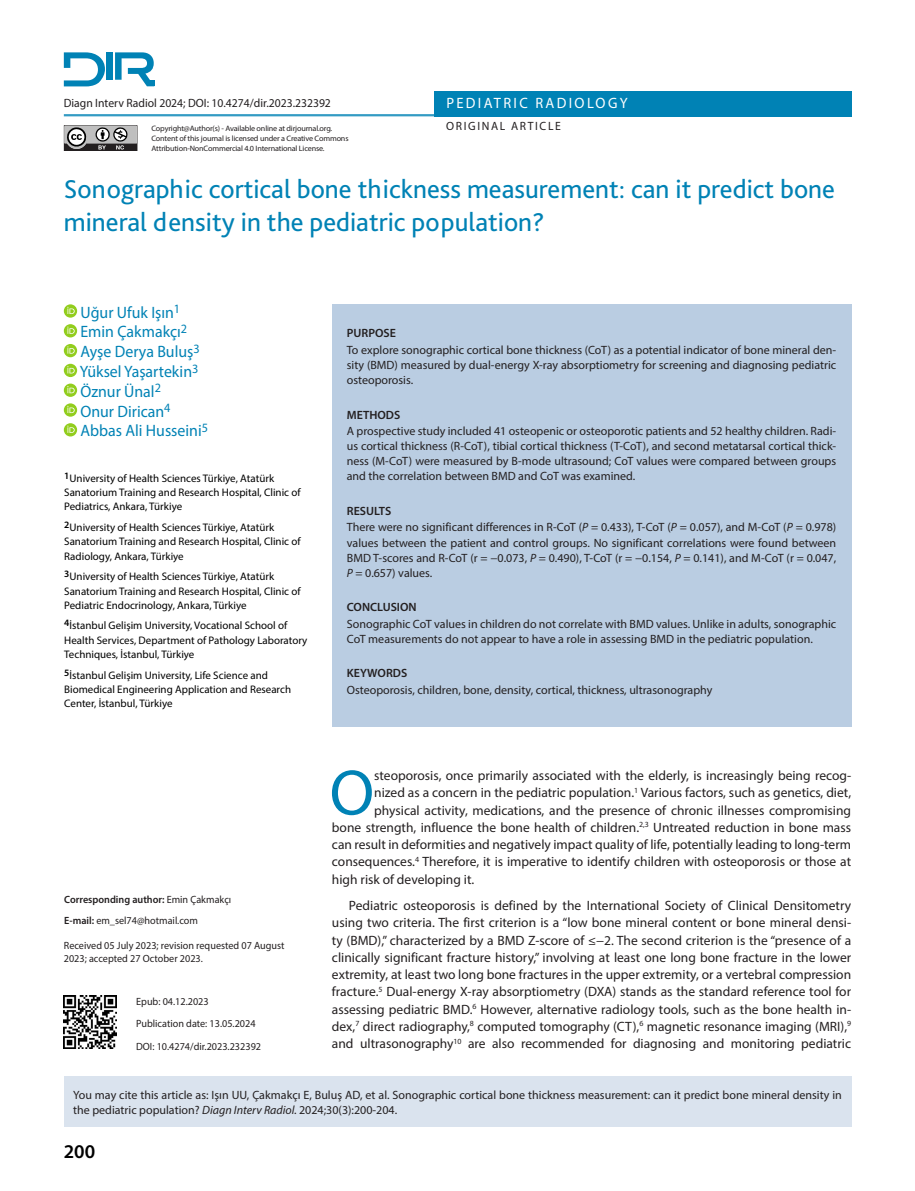
<style>
.page{position:relative;width:915px;height:1191px;background:#fff}
.page>*{position:absolute;margin:0;border:0;box-sizing:border-box;transform-origin:0 0}
.ILK_YAZI{font:64.65px "Myriad Pro";color:#0082b5}
.BASLIK{font:27px/33px "Bliss Pro";color:#0082b5}
.t1{font:600 19.5px "Myriad Pro";color:#000}
.YAZARLAR{font:16.5px "Myriad Pro";color:#0082b5;scale:.96 1}
.t2{font:15px "Myriad Pro";letter-spacing:.16em;color:#fff}
.YAZI{font:13.5px/17.2px "Myriad Pro";color:#231f20;text-align:justify}
.ILK_YAZI-2{font:13.5px "Myriad Pro";color:#231f20}
.ÖZET{font:12px/15px "Myriad Pro";color:#231f20;text-align:justify}
.CITE_AS{font:12px/15px "Myriad Pro";color:#231f20}
.BAS_KISMI{font:12px "Myriad Pro";color:#231f20}
.ÖZET-2{font:600 12px "Myriad Pro";color:#231f20}
.ÖZET-3{font:12px "Myriad Pro";letter-spacing:.14em;color:#231f20}
.KURUMLAR{font:10.95px/14.2px "Myriad Pro";color:#000}
.YAZISMA{font:10.5px/12.6px "Myriad Pro";color:#231f20}
.EPUB{font:10.5px "Myriad Pro";color:#231f20}
.YAZISMA-2{font:600 10.5px "Myriad Pro";color:#231f20}
.t3{font:7.8px/9.8px "Myriad Pro";letter-spacing:-.02em;color:#231f20;scale:1.04 1}
.s1{font-weight:400}
.s2{font-weight:600}
.s3{font-style:italic}
</style>
<div class="page">
<div style="left:434px;top:91px;width:416px;height:25px;background:#0082b5"></div>
<hr style="left:64px;top:114px;width:786px;height:2px;background:#0082b5">
<div style="left:147px;top:80px;width:8px;height:6px;background:#0082b5"></div>
<div style="left:106px;top:52px;width:7px;height:28px;background:#0082b5"></div>
<svg style="left:64px;top:52px;width:41px;height:34px"></svg>
<svg style="left:115px;top:52px;width:39px;height:34px"></svg>
<svg style="left:64px;top:125px;width:73px;height:26px;background:#878686"></svg>
<div style="left:64px;top:1076px;width:786px;height:51px;background:#dae3ee"></div>
<div style="left:64px;top:304px;width:13px;height:14px;background:#92cd1d;border-radius:50%"></div>
<svg style="left:67px;top:307px;width:8px;height:7px"></svg>
<svg style="left:64px;top:324px;width:13px;height:13px"></svg>
<svg style="left:67px;top:326px;width:8px;height:8px"></svg>
<svg style="left:64px;top:344px;width:13px;height:13px"></svg>
<svg style="left:67px;top:346px;width:8px;height:8px"></svg>
<svg style="left:64px;top:364px;width:13px;height:13px"></svg>
<svg style="left:67px;top:366px;width:8px;height:7px"></svg>
<svg style="left:64px;top:383px;width:13px;height:14px"></svg>
<svg style="left:67px;top:386px;width:8px;height:7px"></svg>
<svg style="left:64px;top:403px;width:13px;height:14px"></svg>
<svg style="left:67px;top:406px;width:8px;height:7px"></svg>
<div style="left:64px;top:423px;width:13px;height:13px;background:#92cd1d;border-radius:50%"></div>
<svg style="left:67px;top:425px;width:8px;height:8px"></svg>
<img style="left:64px;top:995px;width:53px;height:53px">
<div style="left:332px;top:304px;width:518px;height:422px;background:#bacde2"></div>
<p class="BAS_KISMI" style="left:64px;top:96px;width:268px">Diagn Interv Radiol 2024; DOI: 10.4274/dir.2023.232392</p>
<p class="t2" style="left:446px;top:94px;width:183px">PEDIATRIC RADIOLOGY</p>
<p class="t3" style="left:151px;top:124px;width:175px">Copyright@Author(s) - Available online at dirjournal.org.</p>
<p class="ÖZET-3" style="left:446px;top:118px;width:116px">ORIGINAL ARTICLE</p>
<p class="t3" style="left:151px;top:134px;width:191px">Content of this journal is licensed under a Creative Commons<br>Attribution-NonCommercial 4.0 International License.</p>
<p class="BASLIK" style="left:64px;top:172px;width:772px">Sonographic cortical bone thickness measurement: can it predict bone mineral density in the pediatric population?</p>
<p class="YAZARLAR" style="left:80px;top:302px;width:105px">Uğur Ufuk Işın<sup>1</sup></p>
<p class="YAZARLAR" style="left:80px;top:322px;width:113px">Emin Çakmakçı<sup>2</sup></p>
<p class="YAZARLAR" style="left:80px;top:341px;width:126px">Ayşe Derya Buluş<sup>3</sup></p>
<p class="YAZARLAR" style="left:80px;top:361px;width:125px">Yüksel Yaşartekin<sup>3</sup></p>
<p class="YAZARLAR" style="left:80px;top:381px;width:85px">Öznur Ünal<sup>2</sup></p>
<p class="YAZARLAR" style="left:80px;top:401px;width:95px">Onur Dirican<sup>4</sup></p>
<p class="YAZARLAR" style="left:80px;top:421px;width:134px">Abbas Ali Husseini<sup>5</sup></p>
<p class="KURUMLAR" style="left:64px;top:471px;width:238px"><sup>1</sup>University of Health Sciences Türkiye, Atatürk<br>Sanatorium Training and Research Hospital, Clinic of<br>Pediatrics, Ankara, Türkiye</p>
<p class="KURUMLAR" style="left:64px;top:520px;width:238px"><sup>2</sup>University of Health Sciences Türkiye, Atatürk<br>Sanatorium Training and Research Hospital, Clinic of<br>Radiology, Ankara, Türkiye</p>
<p class="KURUMLAR" style="left:64px;top:569px;width:238px"><sup>3</sup>University of Health Sciences Türkiye, Atatürk<br>Sanatorium Training and Research Hospital, Clinic of<br>Pediatric Endocrinology, Ankara, Türkiye</p>
<p class="KURUMLAR" style="left:64px;top:618px;width:244px"><sup>4</sup>İstanbul Gelişim University, Vocational School of<br>Health Services, Department of Pathology Laboratory<br>Techniques, İstanbul, Türkiye</p>
<p class="KURUMLAR" style="left:64px;top:667px;width:228px"><sup>5</sup>İstanbul Gelişim University, Life Science and<br>Biomedical Engineering Application and Research<br>Center, İstanbul, Türkiye</p>
<p class="YAZISMA-2" style="left:64px;top:892px;width:168px">Corresponding author: <span class="s1">Emin Çakmakçı</span></p>
<p class="YAZISMA" style="left:64px;top:914px;width:135px"><span class="s2">E-mail:</span> em_sel74@hotmail.com</p>
<p class="YAZISMA" style="left:64px;top:939px;width:222px">Received 05 July 2023; revision requested 07 August<br>2023; accepted 27 October 2023.</p>
<p class="EPUB" style="left:136px;top:995px;width:74px">Epub: 04.12.2023</p>
<p class="EPUB" style="left:136px;top:1017px;width:121px">Publication date: 13.05.2024</p>
<p class="EPUB" style="left:136px;top:1039px;width:126px">DOI: 10.4274/dir.2023.232392</p>
<p class="ÖZET-2" style="left:347px;top:325px;width:51px">PURPOSE</p>
<p class="ÖZET" style="left:347px;top:342px;width:490px">To explore sonographic cortical bone thickness (CoT) as a potential indicator of bone mineral den&shy;sity (BMD) measured by dual-energy X-ray absorptiometry for screening and diagnosing pediatric osteoporosis.</p>
<p class="ÖZET-2" style="left:347px;top:407px;width:55px">METHODS</p>
<p class="ÖZET" style="left:347px;top:423px;width:490px">A prospective study included 41 osteopenic or osteoporotic patients and 52 healthy children. Radi&shy;us cortical thickness (R-CoT), tibial cortical thickness (T-CoT), and second metatarsal cortical thick&shy;ness (M-CoT) were measured by B-mode ultrasound; CoT values were compared between groups and the correlation between BMD and CoT was examined.</p>
<p class="ÖZET-2" style="left:347px;top:503px;width:46px">RESULTS</p>
<p class="ÖZET" style="left:347px;top:520px;width:490px">There were no significant differences in R-CoT (<span class="s3">P</span> = 0.433), T-CoT (<span class="s3">P</span> = 0.057), and M-CoT (<span class="s3">P</span> = 0.978) values between the patient and control groups. No significant correlations were found between BMD T-scores and R-CoT (r = −0.073, <span class="s3">P</span> = 0.490), T-CoT (r = −0.154, <span class="s3">P</span> = 0.141), and M-CoT (r = 0.047, <span class="s3">P</span> = 0.657) values.</p>
<p class="ÖZET-2" style="left:347px;top:599px;width:71px">CONCLUSION</p>
<p class="ÖZET" style="left:347px;top:616px;width:491px">Sonographic CoT values in children do not correlate with BMD values. Unlike in adults, sonographic<br>CoT measurements do not appear to have a role in assessing BMD in the pediatric population.</p>
<p class="ÖZET-2" style="left:347px;top:666px;width:62px">KEYWORDS</p>
<p class="ÖZET" style="left:347px;top:682px;width:367px">Osteoporosis, children, bone, density, cortical, thickness, ultrasonography</p>
<p class="ILK_YAZI" style="left:329px;top:753px;width:46px">O</p>
<p class="ILK_YAZI-2" style="left:374px;top:767px;width:478px">steoporosis, once primarily associated with the elderly, is increasingly being recog-</p>
<p class="ILK_YAZI-2" style="left:374px;top:784px;width:478px">nized as a concern in the pediatric population.<sup>1</sup> Various factors, such as genetics, diet,</p>
<p class="ILK_YAZI-2" style="left:374px;top:801px;width:478px">physical activity, medications, and the presence of chronic illnesses compromising</p>
<p class="ILK_YAZI-2" style="left:332px;top:819px;width:520px">bone strength, influence the bone health of children.<sup>2,3</sup> Untreated reduction in bone mass</p>
<p class="ILK_YAZI-2" style="left:332px;top:836px;width:520px">can result in deformities and negatively impact quality of life, potentially leading to long-term</p>
<p class="ILK_YAZI-2" style="left:332px;top:853px;width:520px">consequences.<sup>4</sup> Therefore, it is imperative to identify children with osteoporosis or those at</p>
<p class="ILK_YAZI-2" style="left:332px;top:870px;width:144px">high risk of developing it.</p>
<p class="YAZI" style="left:332px;top:896px;width:520px;text-indent:17px">Pediatric osteoporosis is defined by the International Society of Clinical Densitometry using two criteria. The first criterion is a “low bone mineral content or bone mineral densi&shy;ty (BMD),” characterized by a BMD Z-score of ≤−2. The second criterion is the “presence of a clinically significant fracture history,” involving at least one long bone fracture in the lower extremity, at least two long bone fractures in the upper extremity, or a vertebral compression fracture.<sup>5</sup> Dual-energy X-ray absorptiometry (DXA) stands as the standard reference tool for assessing pediatric BMD.<sup>6</sup> However, alternative radiology tools, such as the bone health in&shy;dex,<sup>7</sup> direct radiography,<sup>8</sup> computed tomography (CT),<sup>6</sup> magnetic resonance imaging (MRI),<sup>9 </sup>and ultrasonography<sup>10</sup> are also recommended for diagnosing and monitoring pediatric</p>
<p class="CITE_AS" style="left:73px;top:1087px;width:769px">You may cite this article as: Işın UU, Çakmakçı E, Buluş AD, et al. Sonographic cortical bone thickness measurement: can it predict bone mineral density in the pediatric population? <span class="s3">Diagn Interv Radiol.</span> 2024;30(3):200-204.</p>
<h3 class="t1" style="left:64px;top:1138px;width:33px">200</h3>
</div>
